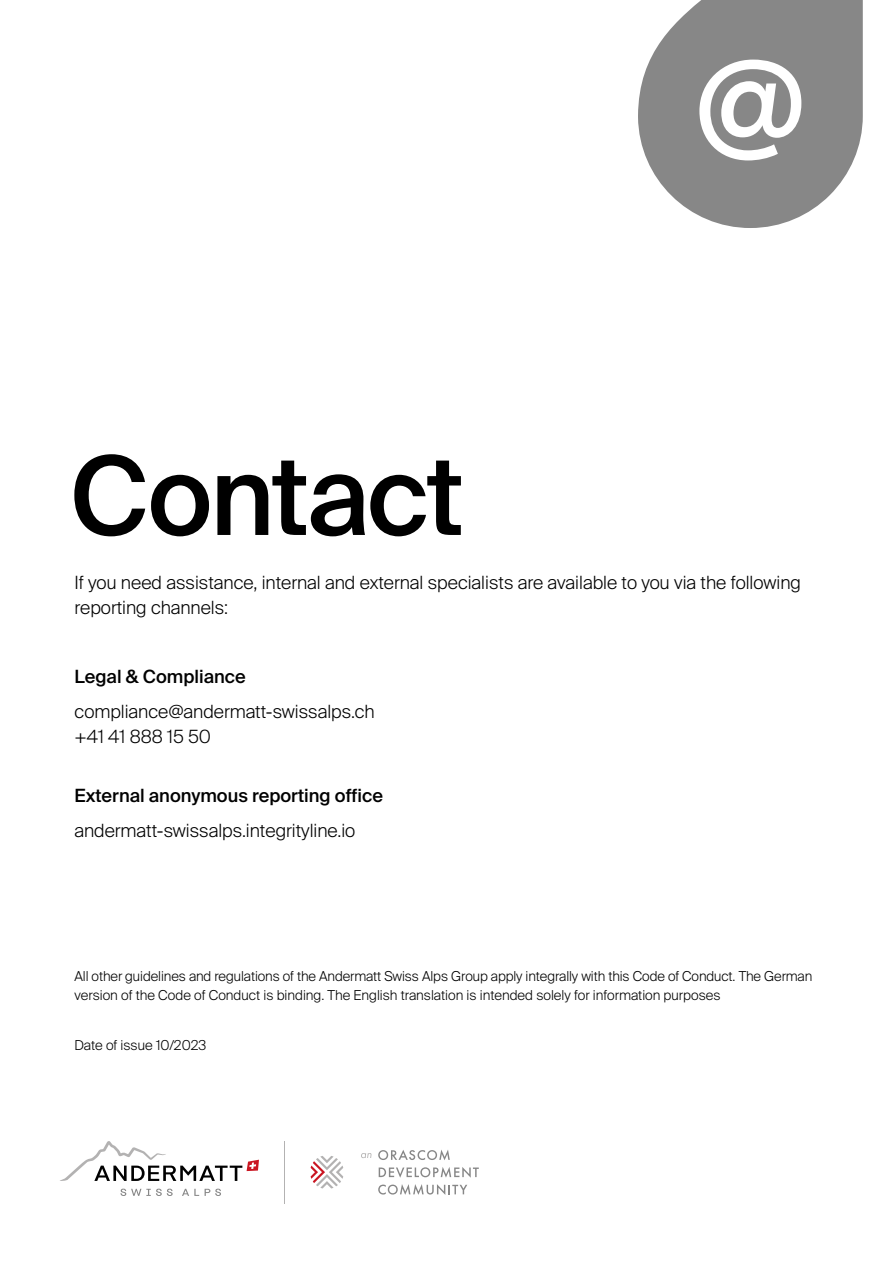
<style>
.page{position:relative;width:893px;height:1263px;background:#fff}
.page>*{position:absolute;margin:0;border:0;box-sizing:border-box;transform-origin:0 0}
.t1{font:500 136.65px "Suisse Intl";color:#fff}
.t2{font:500 109.35px "Suisse Intl";letter-spacing:-.02em;color:#000}
.t3{font:300 18.3px/24.8px "Suisse Intl";color:#000}
.t4{font:500 18.3px "Suisse Intl";color:#000}
.t5{font:300 13.65px/19.8px "Suisse Intl";color:#000}
</style>
<div class="page">
<svg style="left:638px;top:0;width:225px;height:228px;fill:#878787"></svg>
<svg style="left:311px;top:1156px;width:32px;height:32px"></svg>
<svg style="left:378px;top:1150px;width:72px;height:10px"></svg>
<svg style="left:379px;top:1167px;width:100px;height:11px"></svg>
<svg style="left:378px;top:1184px;width:89px;height:11px"></svg>
<svg style="left:361px;top:1153px;width:10px;height:5px"></svg>
<svg style="left:120px;top:1188px;width:101px;height:8px"></svg>
<svg style="left:60px;top:1141px;width:199px;height:40px"></svg>
<hr style="left:284px;top:1141px;width:1px;height:62px;background:#b3b2b2">
<h1 class="t1" style="left:694px;top:32px;width:114px">@</h1>
<h2 class="t2" style="left:70px;top:433px;width:396px">Contact</h2>
<h3 class="t3" style="left:74px;top:571px;width:728px">If you need assistance, internal and external specialists are available to you via the following reporting channels:</h3>
<h3 class="t4" style="left:74px;top:666px;width:173px">Legal &amp; Compliance</h3>
<h3 class="t3" style="left:74px;top:699px;width:302px">compliance@andermatt-swissalps.ch +41 41 888 15 50</h3>
<h3 class="t4" style="left:74px;top:785px;width:310px">External anonymous reporting office</h3>
<h3 class="t3" style="left:74px;top:818px;width:282px">andermatt-swissalps.integrityline.io</h3>
<p class="t5" style="left:74px;top:966px;width:739px">All other guidelines and regulations of the Andermatt Swiss Alps Group apply integrally with this Code of Conduct. The German version of the Code of Conduct is binding. The English translation is intended solely for information purposes</p>
<p class="t5" style="left:74px;top:1035px;width:133px">Date of issue 10/2023</p>
</div>
